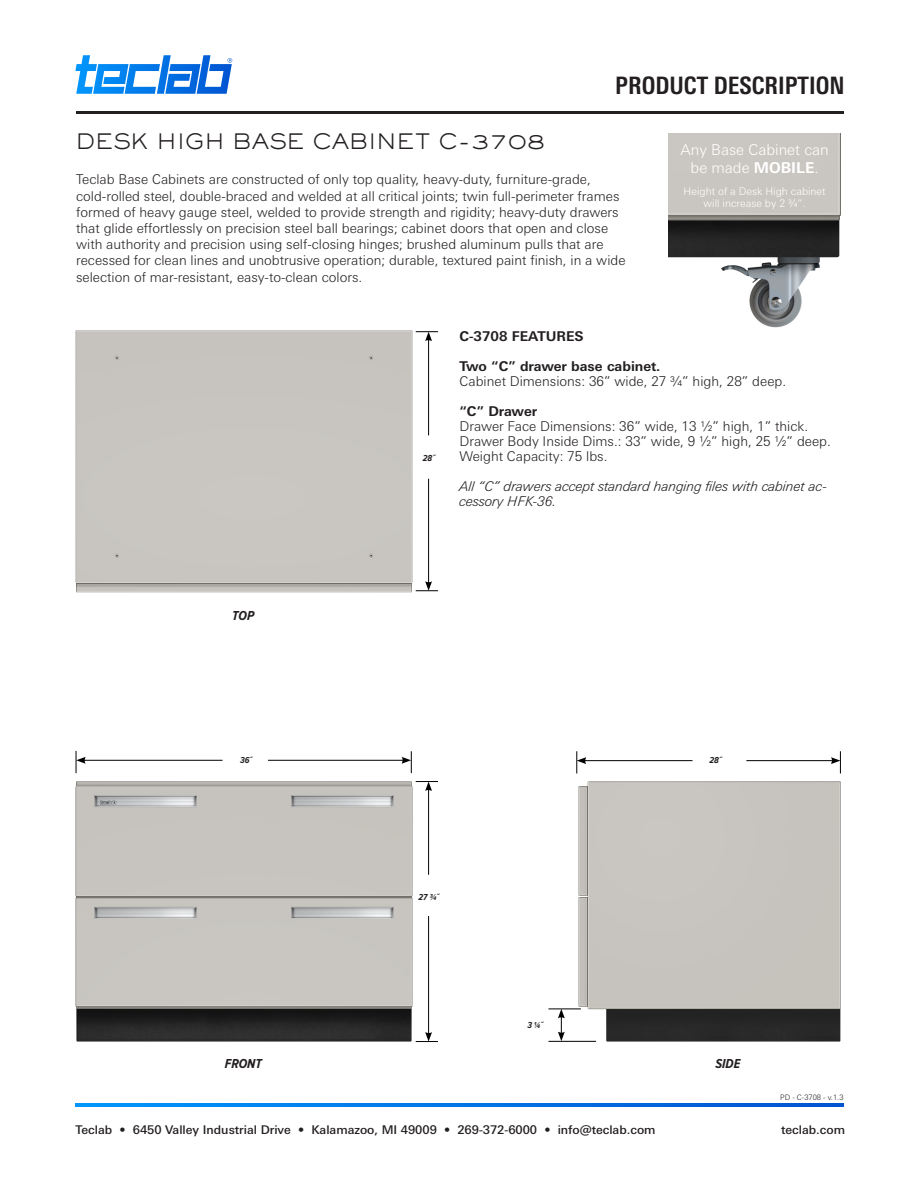
<style>
.page{position:relative;width:918px;height:1188px;background:#fff}
.page>*{position:absolute;margin:0;border:0;box-sizing:border-box;transform-origin:0 0}
.t1{font:700 condensed 24px "Univers Next Pro";color:#231f20}
.t2{font:300 21px "Sackers Gothic Std";color:#231f20}
.t3{font:300 15px/18px "Univers Next Pro";color:#fff;text-align:center}
.t4{font:300 13.5px/16.2px "Univers Next Pro";color:#231f20}
.t5{font:italic 300 13.5px/15px "Univers Next Pro";color:#231f20}
.t6{font:700 13.5px "Univers Next Pro";color:#231f20}
.t7{font:italic 700 13.5px "Proxima Nova Cond";color:#231f20}
.t8{font:500 12px "Univers Next Pro";color:#231f20}
.t9{font:300 10.5px/12.6px "Univers Next Pro";color:#fff;text-align:center}
.t10{font:italic 700 9px "Proxima Nova Cond";color:#231f20}
.t11{font:300 7.5px "Univers Next Pro";color:#231f20}
.s1{font-weight:700}
</style>
<div class="page">
<div style="left:75px;top:331px;width:338px;height:262px;background:#c8c5c0"></div>
<img style="left:75px;top:781px;width:338px;height:261px">
<img style="left:576px;top:781px;width:265px;height:261px">
<svg style="left:75px;top:55px;width:157px;height:39px"></svg>
<svg style="left:76px;top:1104px;width:768px;height:3px;background:#0074e6"></svg>
<hr style="left:76px;top:111px;width:768px;height:3px;background:#231f20">
<hr style="left:268px;top:760px;width:136px;height:1px;background:#000">
<hr style="left:83px;top:760px;width:140px;height:1px;background:#000">
<svg style="left:76px;top:751px;width:10px;height:22px"></svg>
<svg style="left:402px;top:751px;width:10px;height:22px"></svg>
<hr style="left:746px;top:760px;width:87px;height:1px;background:#000">
<hr style="left:584px;top:760px;width:109px;height:1px;background:#000">
<svg style="left:831px;top:751px;width:10px;height:23px"></svg>
<svg style="left:577px;top:751px;width:9px;height:23px"></svg>
<hr style="left:428px;top:479px;width:1px;height:105px;background:#000">
<hr style="left:428px;top:339px;width:1px;height:96px;background:#000">
<svg style="left:416px;top:581px;width:22px;height:10px"></svg>
<svg style="left:416px;top:331px;width:22px;height:10px"></svg>
<hr style="left:428px;top:916px;width:1px;height:118px;background:#000">
<hr style="left:428px;top:789px;width:1px;height:86px;background:#000">
<svg style="left:416px;top:1032px;width:22px;height:10px"></svg>
<svg style="left:416px;top:781px;width:22px;height:10px"></svg>
<svg style="left:558px;top:1010px;width:7px;height:31px"></svg>
<hr style="left:548px;top:1041px;width:48px;height:1px;background:#000">
<hr style="left:548px;top:1009px;width:33px;height:1px;background:#000">
<img style="left:669px;top:134px;width:172px;height:194px">
<p class="t1" style="left:615px;top:71px;width:231px">PRODUCT DESCRIPTION</p>
<p class="t2" style="left:76px;top:128px;width:471px">DESK HIGH BASE CABINET C-3708</p>
<p class="t4" style="left:76px;top:171px;width:551px">Teclab Base Cabinets are constructed of only top quality, heavy-duty, furniture-grade, cold-rolled steel, double-braced and welded at all critical joints; twin full-perimeter frames formed of heavy gauge steel, welded to provide strength and rigidity; heavy-duty drawers that glide effortlessly on precision steel ball bearings; cabinet doors that open and close with authority and precision using self-closing hinges; brushed aluminum pulls that are recessed for clean lines and unobtrusive operation; durable, textured paint finish, in a wide selection of mar-resistant, easy-to-clean colors.</p>
<p class="t3" style="left:680px;top:140px;width:150px">Any Base Cabinet can be made <span class="s1">MOBILE</span>.</p>
<p class="t9" style="left:684px;top:185px;width:143px">Height of a Desk High cabinet will increase by 2 3/4”.</p>
<p class="t7" style="left:232px;top:609px;width:24px">TOP</p>
<p class="t10" style="left:240px;top:756px;width:14px">36˝</p>
<p class="t10" style="left:423px;top:454px;width:14px">28˝</p>
<p class="t6" style="left:460px;top:328px;width:126px">C-3708 FEATURES</p>
<p class="t6" style="left:460px;top:358px;width:202px">Two “C” drawer base cabinet.</p>
<p class="t4" style="left:460px;top:373px;width:328px">Cabinet Dimensions: 36” wide, 27 3/4” high, 28” deep.</p>
<p class="t6" style="left:460px;top:403px;width:79px">“C” Drawer</p>
<p class="t4" style="left:460px;top:418px;width:350px">Drawer Face Dimensions: 36” wide, 13 1/2” high, 1” thick.</p>
<p class="t4" style="left:460px;top:433px;width:373px">Drawer Body Inside Dims.: 33” wide, 9 1/2” high, 25 1/2” deep.</p>
<p class="t4" style="left:460px;top:448px;width:149px">Weight Capacity: 75 lbs.</p>
<p class="t5" style="left:460px;top:478px;width:369px">All “C” drawers accept standard hanging files with cabinet ac&shy;cessory HFK-36.</p>
<p class="t10" style="left:419px;top:893px;width:22px">27 3/4˝</p>
<p class="t10" style="left:527px;top:1021px;width:17px">3 1/4˝</p>
<p class="t10" style="left:710px;top:756px;width:14px">28˝</p>
<p class="t7" style="left:225px;top:1057px;width:38px">FRONT</p>
<p class="t7" style="left:715px;top:1057px;width:26px">SIDE</p>
<p class="t11" style="left:780px;top:1093px;width:65px">PD - C-3708 - v.1.3</p>
<p class="t8" style="left:76px;top:1123px;width:582px">Teclab • 6450 Valley Industrial Drive • Kalamazoo, MI 49009 • 269-372-6000 • info@teclab.com</p>
<p class="t8" style="left:781px;top:1123px;width:65px">teclab.com</p>
</div>
